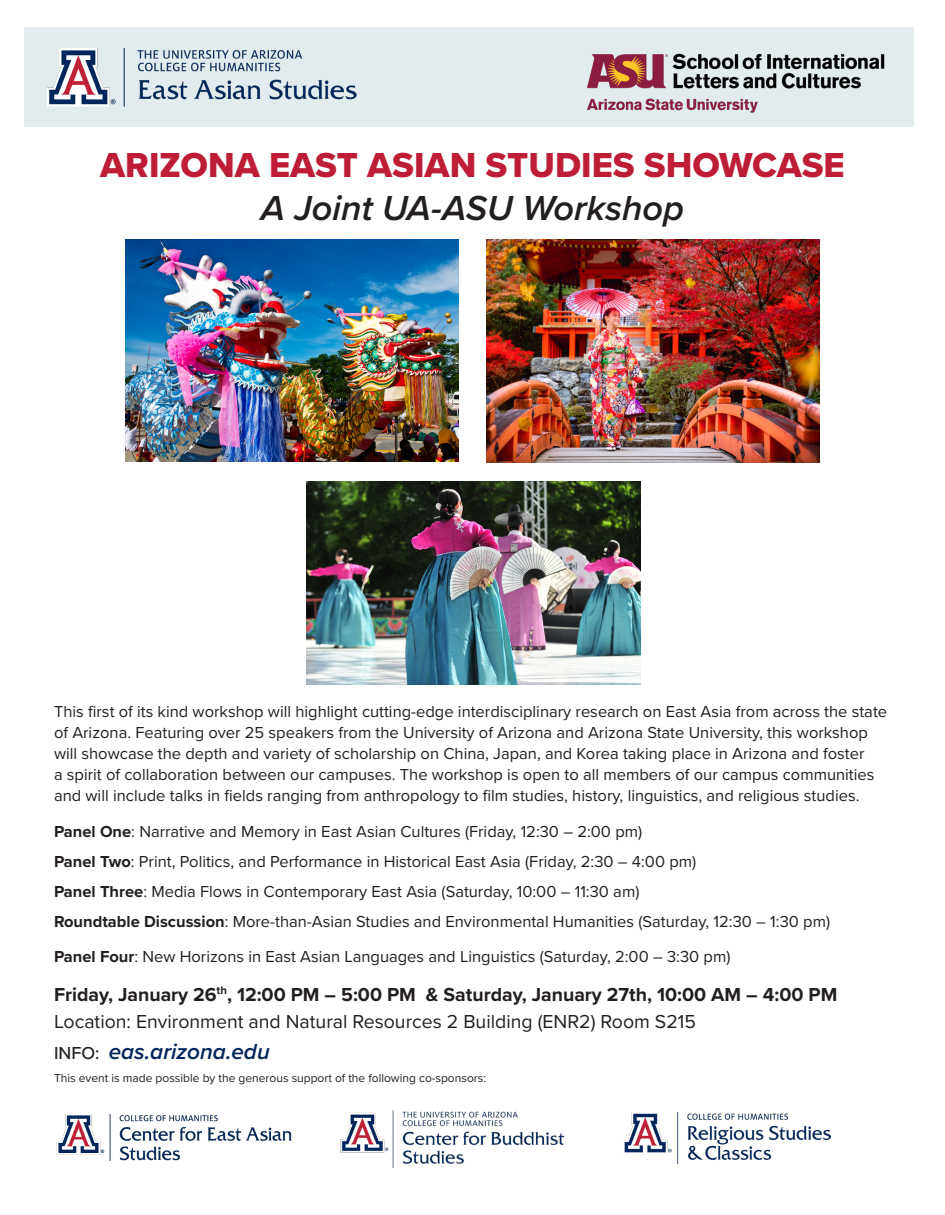
<style>
.page{position:relative;width:945px;height:1215px;background:#fff}
.page>*{position:absolute;margin:0;border:0;box-sizing:border-box;transform-origin:0 0}
.t1{font:36px "Proxima Nova Extrabld";color:#be1e35}
.t2{font:italic 600 36px "Proxima Nova";color:#231f20}
.t3{font:italic 600 22.5px "Proxima Nova";color:#00255b}
.t4{font:700 19.5px "Proxima Nova";color:#231f20}
.t5{font:19.5px "Proxima Nova";color:#231f20}
.t6{font:16.5px/21px "Proxima Nova";color:#231f20}
.t7{font:12px "Proxima Nova";color:#231f20}
.s1{font-weight:700}
.s2{font-weight:500;font-style:normal;font-size:18px;color:#231f20}
</style>
<div class="page">
<div style="left:24px;top:27px;width:890px;height:99px;background:#e2ebed"></div>
<img style="left:48px;top:48px;width:308px;height:58px">
<img style="left:340px;top:1111px;width:225px;height:56px">
<img style="left:56px;top:1115px;width:236px;height:46px">
<img style="left:624px;top:1113px;width:207px;height:50px">
<img style="left:306px;top:482px;width:334px;height:203px">
<img style="left:125px;top:240px;width:334px;height:221px">
<img style="left:486px;top:240px;width:334px;height:222px">
<img style="left:587px;top:53px;width:298px;height:60px">
<p class="t1" style="left:100px;top:138px;width:746px">ARIZONA EAST ASIAN STUDIES SHOWCASE</p>
<p class="t2" style="left:261px;top:181px;width:425px">A Joint UA-ASU Workshop</p>
<p class="t6" style="left:54px;top:700px;width:835px">This first of its kind workshop will highlight cutting-edge interdisciplinary research on East Asia from across the state of Arizona. Featuring over 25 speakers from the University of Arizona and Arizona State University, this workshop will showcase the depth and variety of scholarship on China, Japan, and Korea taking place in Arizona and foster<br>a spirit of collaboration between our campuses. The workshop is open to all members of our campus communities and will include talks in fields ranging from anthropology to film studies, history, linguistics, and religious studies.</p>
<p class="t6" style="left:54px;top:820px;width:590px"><span class="s1">Panel One</span>: Narrative and Memory in East Asian Cultures (Friday, 12:30 – 2:00 pm)</p>
<p class="t6" style="left:54px;top:850px;width:644px"><span class="s1">Panel Two</span>: Print, Politics, and Performance in Historical East Asia (Friday, 2:30 – 4:00 pm)</p>
<p class="t6" style="left:54px;top:880px;width:587px"><span class="s1">Panel Three</span>: Media Flows in Contemporary East Asia (Saturday, 10:00 – 11:30 am)</p>
<p class="t6" style="left:54px;top:910px;width:778px"><span class="s1">Roundtable Discussion</span>: More-than-Asian Studies and Environmental Humanities (Saturday, 12:30 – 1:30 pm)</p>
<p class="t6" style="left:54px;top:945px;width:678px"><span class="s1">Panel Four</span>: New Horizons in East Asian Languages and Linguistics (Saturday, 2:00 – 3:30 pm)</p>
<p class="t4" style="left:54px;top:980px;width:785px">Friday, January 26<sup>th</sup>, 12:00 PM – 5:00 PM &amp; Saturday, January 27th, 10:00 AM – 4:00 PM</p>
<p class="t5" style="left:54px;top:1007px;width:643px">Location: Environment and Natural Resources 2 Building (ENR2) Room S215</p>
<p class="t3" style="left:54px;top:1035px;width:217px"><span class="s2">INFO:</span> eas.arizona.edu</p>
<p class="t7" style="left:54px;top:1069px;width:434px">This event is made possible by the generous support of the following co-sponsors:</p>
</div>
